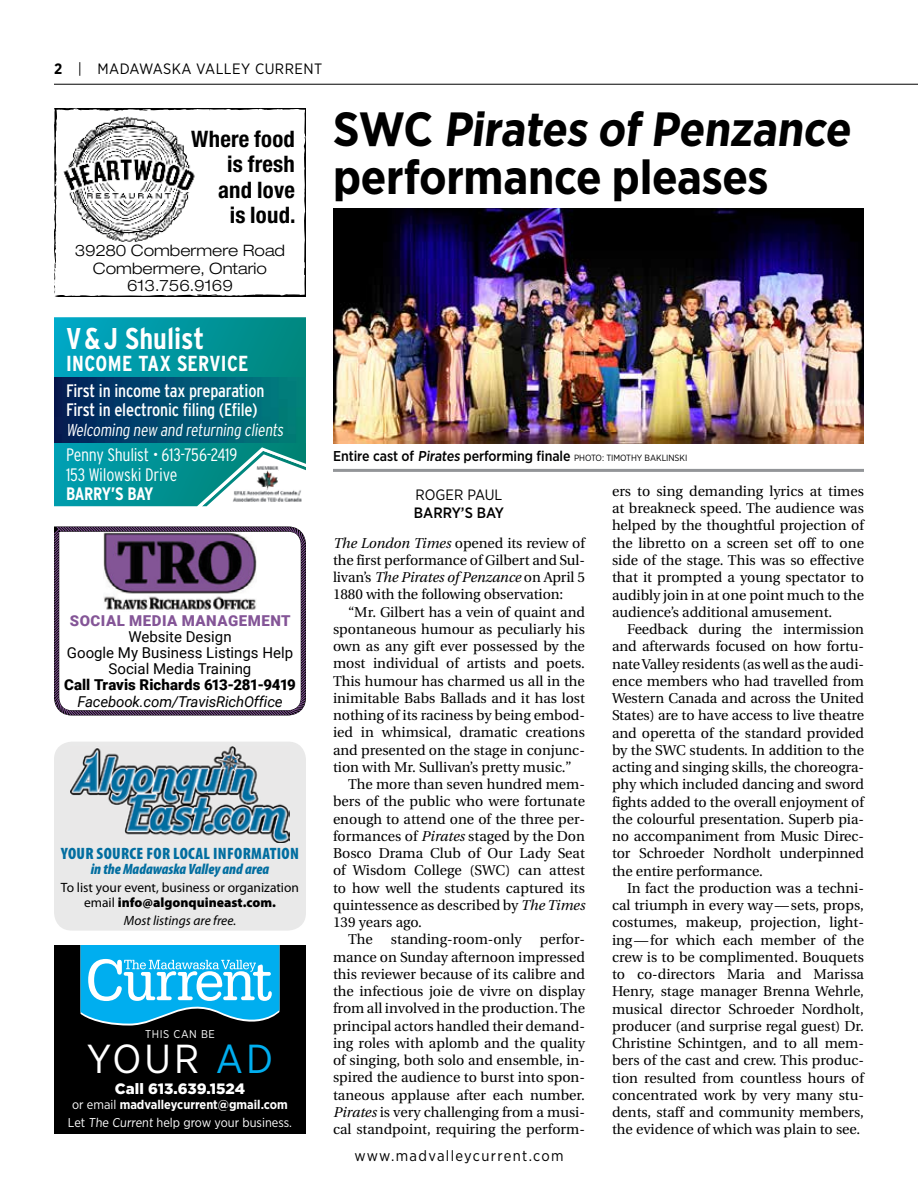
<style>
.page{position:relative;width:918px;height:1188px;background:#fff}
.page>*{position:absolute;margin:0;border:0;box-sizing:border-box;transform-origin:0 0}
.t1{font:700 48px/48px "Gotham Narrow";letter-spacing:-.01em;color:#000}
.t2{font:40.5px "Gotham Narrow";letter-spacing:.075em;color:#fff}
.t3{font:700 condensed 30px "Interstate";color:#fff}
.t4{font:700 condensed 22.8px/25.5px "Helvetica Neue";letter-spacing:.01em;color:#000;text-align:right}
.t5{font:700 condensed 21.75px "Interstate";letter-spacing:.015em;color:#fff}
.t6{font:condensed 18px/19.5px "Interstate";letter-spacing:-.01em;color:#fff}
.t7{font:300 condensed 18px/19.5px "Interstate";letter-spacing:-.015em;color:#fff}
.t8{font:700 condensed 18px "Interstate";letter-spacing:-.025em;color:#fff}
.t9{font:300 condensed 17.25px "Interstate";color:#fff}
.t10{font:900 condensed 16.5px "Myriad Pro";letter-spacing:.02em;color:#026ea0}
.t11{font:300 expanded 15.75px/17.2px "Helvetica Neue";color:#000;text-align:center}
.t12{font:15px/16.2px "Roboto";color:#000;text-align:center}
.t13{font:900 15px "Roboto";letter-spacing:.005em;color:#000}
.t14{font:italic 15px "Roboto";letter-spacing:-.01em;color:#000}
.t15{font:italic 900 condensed 15px "Myriad Pro";color:#026ea0}
.t16{font:15px "Gotham Narrow";letter-spacing:.03em;color:#000}
.t17{font:15px "Gotham Narrow";letter-spacing:.09em;color:#000}
.t18{font:900 15px "Roboto";letter-spacing:.035em;color:#845597}
.t19{font:900 15px "Gotham";color:#fff}
.t20{font:500 15px "Gotham Narrow";color:#000}
.t21{font:15px "Gotham Narrow";color:#000}
.t22{font:14.25px/17.2px "Utopia";color:#000;text-align:justify}
.t23{font:500 14.25px "Gotham Narrow";letter-spacing:-.005em;color:#000}
.t24{font:13.5px/15px "Myriad Pro";color:#000;text-align:center}
.t25{font:italic 13.5px "Myriad Pro";color:#000}
.t26{font:12.75px/18px "Gotham Narrow";color:#fff;text-align:center}
.t27{font:11.25px "Gotham Narrow";letter-spacing:.055em;color:#fff}
.s1{font-weight:700}
.s2{font-weight:900}
.s3{color:#00aeef}
.s4{font-weight:400;font-size:9px}
.s5{font-style:italic}
</style>
<div class="page">
<hr style="left:54px;top:84px;width:864px;height:1px;background:#000">
<svg style="left:54px;top:108px;width:252px;height:189px"></svg>
<div style="left:54px;top:742px;width:252px;height:189px;background:#e9e9e9;border-radius:18px"></div>
<img style="left:70px;top:746px;width:220px;height:96px">
<svg style="left:54px;top:317px;width:252px;height:189px;background:#1b9ea4"></svg>
<img style="left:54px;top:377px;width:252px;height:65px">
<svg style="left:54px;top:526px;width:252px;height:190px"></svg>
<div style="left:54px;top:945px;width:252px;height:189px;background:#000"></div>
<svg style="left:81px;top:945px;width:198px;height:87px;background:#2ea1cb"></svg>
<hr style="left:333px;top:469px;width:531px;height:3px;background:#939598">
<img style="left:333px;top:209px;width:531px;height:234px">
<p class="t16" style="left:54px;top:59px;width:270px"><span class="s1">2</span> | MADAWASKA VALLEY CURRENT</p>
<h3 class="t4" style="left:191px;top:126px;width:106px">Where food is fresh and love<br>is loud.</h3>
<p class="t11" style="left:75px;top:242px;width:212px">39280 Combermere Road<br>Combermere, Ontario<br>613.756.9169</p>
<h1 class="t1" style="left:333px;top:105px;width:526px">S WC Pirates of Penzance performance pleases</h1>
<h3 class="t3" style="left:66px;top:322px;width:140px">V &amp; J Shulist</h3>
<h3 class="t5" style="left:66px;top:351px;width:184px">INCOME TAX SERVICE</h3>
<p class="t6" style="left:66px;top:380px;width:200px">First in income tax preparation<br>First in electronic filing (Efile)</p>
<p class="t9" style="left:66px;top:420px;width:222px">Welcoming new and returning clients</p>
<p class="t7" style="left:66px;top:445px;width:173px">Penny Shulist • 613-756-2419<br>153 Wilowski Drive</p>
<p class="t8" style="left:66px;top:484px;width:89px">BARRY’S BAY</p>
<p class="t18" style="left:70px;top:610px;width:222px">SOCIAL MEDIA MANAGEMENT</p>
<p class="t12" style="left:67px;top:628px;width:228px">Website Design<br>Google My Business Listings Help<br>Social Media Training</p>
<p class="t13" style="left:64px;top:675px;width:233px">Call Travis Richards 613-281-9419</p>
<p class="t14" style="left:77px;top:691px;width:207px">Facebook.com/TravisRichOffice</p>
<p class="t10" style="left:61px;top:843px;width:239px">YOUR SOURCE FOR LOCAL INFORMATION</p>
<p class="t15" style="left:91px;top:859px;width:180px">in the Madawaska Valley and area</p>
<p class="t24" style="left:61px;top:879px;width:240px">To list your event, business or organization email <span class="s2">info@algonquineast.com.</span></p>
<p class="t25" style="left:124px;top:913px;width:114px">Most listings are free.</p>
<p class="t27" style="left:145px;top:1027px;width:71px">THIS CAN BE</p>
<h2 class="t2" style="left:87px;top:1033px;width:188px">YOUR <span class="s3">AD</span></h2>
<p class="t19" style="left:115px;top:1080px;width:132px">Call 613.639.1524</p>
<p class="t26" style="left:68px;top:1095px;width:226px">or email <span class="s1">madvalleycurrent@gmail.com<br></span>Let The Current help grow your business.</p>
<p class="t23" style="left:333px;top:447px;width:356px">Entire cast of Pirates performing finale <span class="s4">PHOTO: TIMOTHY BAKLINSKI</span></p>
<p class="t21" style="left:416px;top:486px;width:88px">ROGER PAUL</p>
<p class="t20" style="left:414px;top:503px;width:92px">BARRY’S BAY</p>
<p class="t22" style="left:333px;top:534px;width:254px"><span class="s5">The London Times</span> opened its review of the first performance of Gilbert and Sul&shy;livan’s <span class="s5">The Pirates of Penzance</span> on April 5<br>1880 with the following observation:</p>
<p class="t22" style="left:348px;top:603px;width:239px">“Mr. Gilbert has a vein of quaint and</p>
<p class="t22" style="left:333px;top:621px;width:253px">spontaneous humour as peculiarly his</p>
<p class="t22" style="left:333px;top:638px;width:253px">own as any gift ever possessed by the</p>
<p class="t22" style="left:333px;top:655px;width:254px">most individual of artists and poets.</p>
<p class="t22" style="left:333px;top:672px;width:253px">This humour has charmed us all in the</p>
<p class="t22" style="left:333px;top:690px;width:254px">inimitable Babs Ballads and it has lost</p>
<p class="t22" style="left:333px;top:707px;width:254px">nothing of its raciness by being embod-</p>
<p class="t22" style="left:333px;top:724px;width:254px">ied in whimsical, dramatic creations</p>
<p class="t22" style="left:333px;top:741px;width:253px">and presented on the stage in conjunc-</p>
<p class="t22" style="left:333px;top:759px;width:240px">tion with Mr. Sullivan’s pretty music.”</p>
<p class="t22" style="left:348px;top:776px;width:239px">The more than seven hundred mem-</p>
<p class="t22" style="left:333px;top:793px;width:253px">bers of the public who were fortunate</p>
<p class="t22" style="left:333px;top:810px;width:253px">enough to attend one of the three per-</p>
<p class="t22" style="left:333px;top:828px;width:254px">formances of <span class="s5">Pirates</span> staged by the Don</p>
<p class="t22" style="left:333px;top:845px;width:253px">Bosco Drama Club of Our Lady Seat</p>
<p class="t22" style="left:333px;top:862px;width:253px">of Wisdom College (SWC) can attest</p>
<p class="t22" style="left:333px;top:879px;width:253px">to how well the students captured its</p>
<p class="t22" style="left:333px;top:897px;width:253px">quintessence as described by <span class="s5">The Times</span></p>
<p class="t22" style="left:333px;top:914px;width:91px">139 years ago.</p>
<p class="t22" style="left:348px;top:931px;width:26px">The</p>
<p class="t22" style="left:391px;top:931px;width:132px">standing-room-only</p>
<p class="t22" style="left:333px;top:931px;width:254px;text-indent:207px">perfor&shy;mance on Sunday afternoon impressed this reviewer because of its calibre and the infectious joie de vivre on display from all involved in the production. The principal actors handled their demand&shy;ing roles with aplomb and the quality of singing, both solo and ensemble, in&shy;spired the audience to burst into spon&shy;taneous applause after each number.<br><span class="s5">Pirates</span> is very challenging from a musi&shy;cal standpoint, requiring the perform-</p>
<p class="t17" style="left:354px;top:1146px;width:211px">www.madvalleycurrent.com</p>
<p class="t22" style="left:612px;top:483px;width:254px">ers to sing demanding lyrics at times at breakneck speed. The audience was helped by the thoughtful projection of the libretto on a screen set off to one side of the stage. This was so effective that it prompted a young spectator to audibly join in at one point much to the audience’s additional amusement.</p>
<p class="t22" style="left:612px;top:621px;width:254px;text-indent:15px">Feedback during the intermission and afterwards focused on how fortu&shy;nate Valley residents (as well as the audi&shy;ence members who had travelled from Western Canada and across the United States) are to have access to live theatre and operetta of the standard provided by the SWC students. In addition to the acting and singing skills, the choreogra&shy;phy which included dancing and sword fights added to the overall enjoyment of the colourful presentation. Superb pia&shy;no accompaniment from Music Direc&shy;tor Schroeder Nordholt underpinned the entire performance.</p>
<p class="t22" style="left:612px;top:880px;width:254px;text-indent:15px">In fact the production was a techni&shy;cal triumph in every way—sets, props, costumes, makeup, projection, light&shy;ing—for which each member of the crew is to be complimented. Bouquets to co-directors Maria and Marissa Henry, stage manager Brenna Wehrle, musical director Schroeder Nordholt, producer (and surprise regal guest) Dr.<br>Christine Schintgen, and to all mem&shy;bers of the cast and crew. This produc&shy;tion resulted from countless hours of concentrated work by very many stu&shy;dents, staff and community members, the evidence of which was plain to see.</p>
</div>
